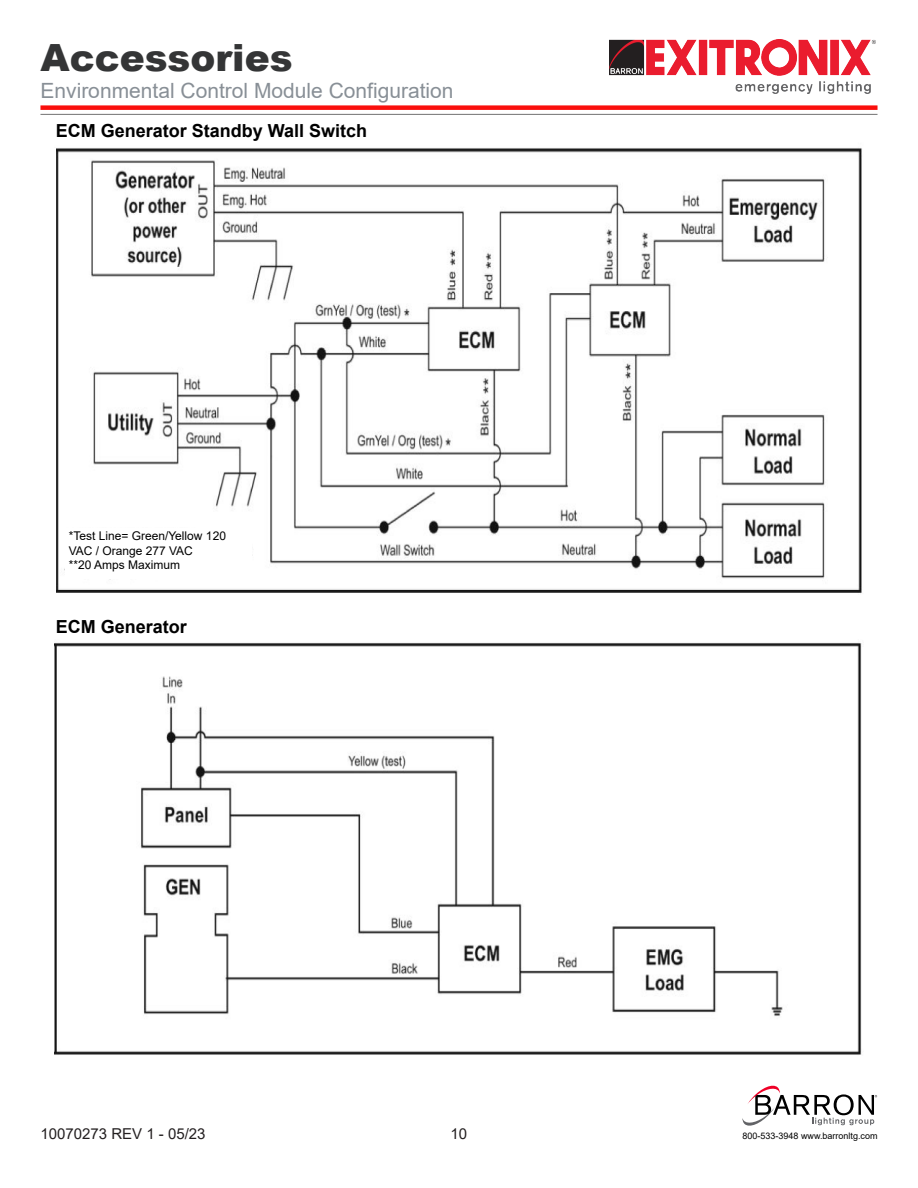
<style>
.page{position:relative;width:918px;height:1188px;background:#fff}
.page>*{position:absolute;margin:0;border:0;box-sizing:border-box;transform-origin:0 0}
.t1{font:900 37.5px "Arial";color:#343536}
.t2{font:21px "Arial";color:#888f96}
.t3{font:700 18px "Arial";color:#000}
.t4{font:15px "Arial";color:#231f20}
.t5{font:12px/14.4px "Arial";color:#000}
.t6{font:9px "Arial";color:#000}
</style>
<div class="page">
<img style="left:56px;top:148px;width:806px;height:445px">
<div style="left:65px;top:528px;width:186px;height:50px;background:#fff"></div>
<img style="left:54px;top:642px;width:808px;height:413px">
<div style="left:40px;top:105px;width:838px;height:5px;background:#fa0f0c"></div>
<img style="left:610px;top:39px;width:265px;height:54px">
<hr style="left:40px;top:114px;width:838px;height:1px;background:#818181">
<svg style="left:742px;top:1085px;width:135px;height:41px"></svg>
<h1 class="t1" style="left:40px;top:30px;width:254px">Accessories</h1>
<h2 class="t2" style="left:40px;top:76px;width:415px">Environmental Control Module Configuration</h2>
<h3 class="t3" style="left:56px;top:118px;width:313px">ECM Generator Standby Wall Switch</h3>
<p class="t5" style="left:69px;top:529px;width:159px">*Test Line= Green/Yellow 120<br>VAC / Orange 277 VAC<br>**20 Amps Maximum</p>
<h3 class="t3" style="left:56px;top:614px;width:133px">ECM Generator</h3>
<p class="t4" style="left:40px;top:1124px;width:167px">10070273 REV 1 - 05/23</p>
<p class="t4" style="left:451px;top:1124px;width:18px">10</p>
<p class="t6" style="left:742px;top:1130px;width:137px">800-533-3948 www.barronltg.com</p>
</div>
